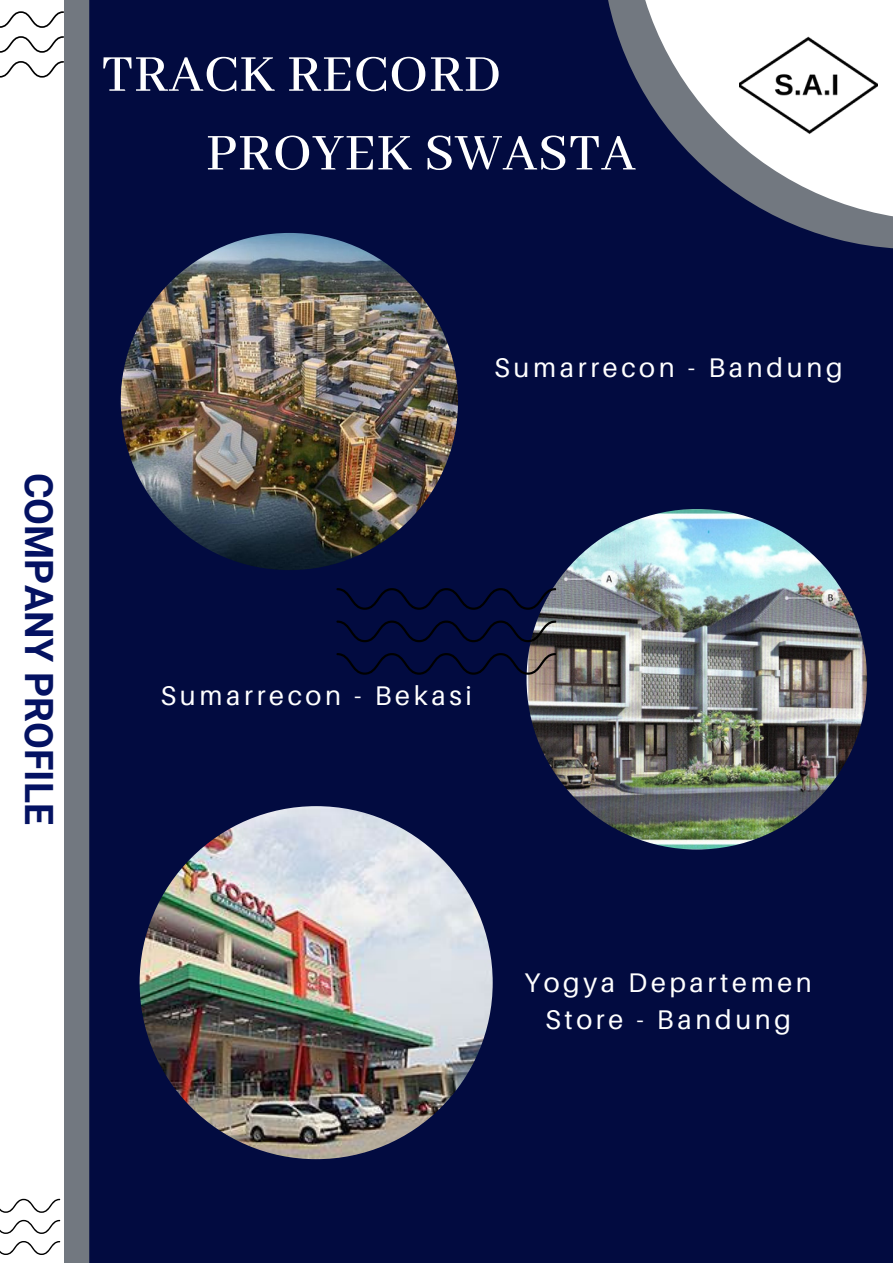
<style>
.page{position:relative;width:893px;height:1264px;background:#fff}
.page>*{position:absolute;margin:0;border:0;box-sizing:border-box;transform-origin:0 0}
.t1{font:500 57px/78.8px "Abhaya Libre";letter-spacing:.015em;color:#fff}
.t2{font:700 39px "Roboto";color:#041262}
.t3{font:27px/37px "Aileron";letter-spacing:.135em;color:#fff;text-align:center}
</style>
<div class="page">
<div style="left:0;top:0;width:892px;height:1262px;background:#020b40"></div>
<div style="left:64px;top:0;width:25px;height:1262px;background:#727880"></div>
<img style="left:121px;top:233px;width:337px;height:337px;border-radius:50%">
<svg style="left:608px;top:0;width:284px;height:249px"></svg>
<svg style="left:631px;top:0;width:261px;height:221px"></svg>
<img style="left:739px;top:20px;width:138px;height:138px">
<img style="left:526px;top:509px;width:341px;height:340px;border-radius:50%">
<img style="left:140px;top:806px;width:352px;height:353px;border-radius:50%">
<div style="left:0;top:0;width:64px;height:1262px;background:#fff"></div>
<svg style="left:0;top:11px;width:64px;height:67px"></svg>
<svg style="left:336px;top:588px;width:220px;height:86px"></svg>
<svg style="left:0;top:1198px;width:60px;height:56px"></svg>
<h1 class="t1" style="left:206px;top:37px;width:431px;text-indent:-104px">TRACK RECORD<br>PROYEK SWASTA</h1>
<h2 class="t2" style="left:61px;top:473px;width:353px;rotate:90deg">COMPANY PROFILE</h2>
<p class="t3" style="left:494px;top:349px;width:350px">Sumarrecon - Bandung</p>
<p class="t3" style="left:160px;top:676px;width:313px">Sumarrecon - Bekasi</p>
<p class="t3" style="left:524px;top:963px;width:289px">Yogya Departemen<br>Store - Bandung</p>
</div>
